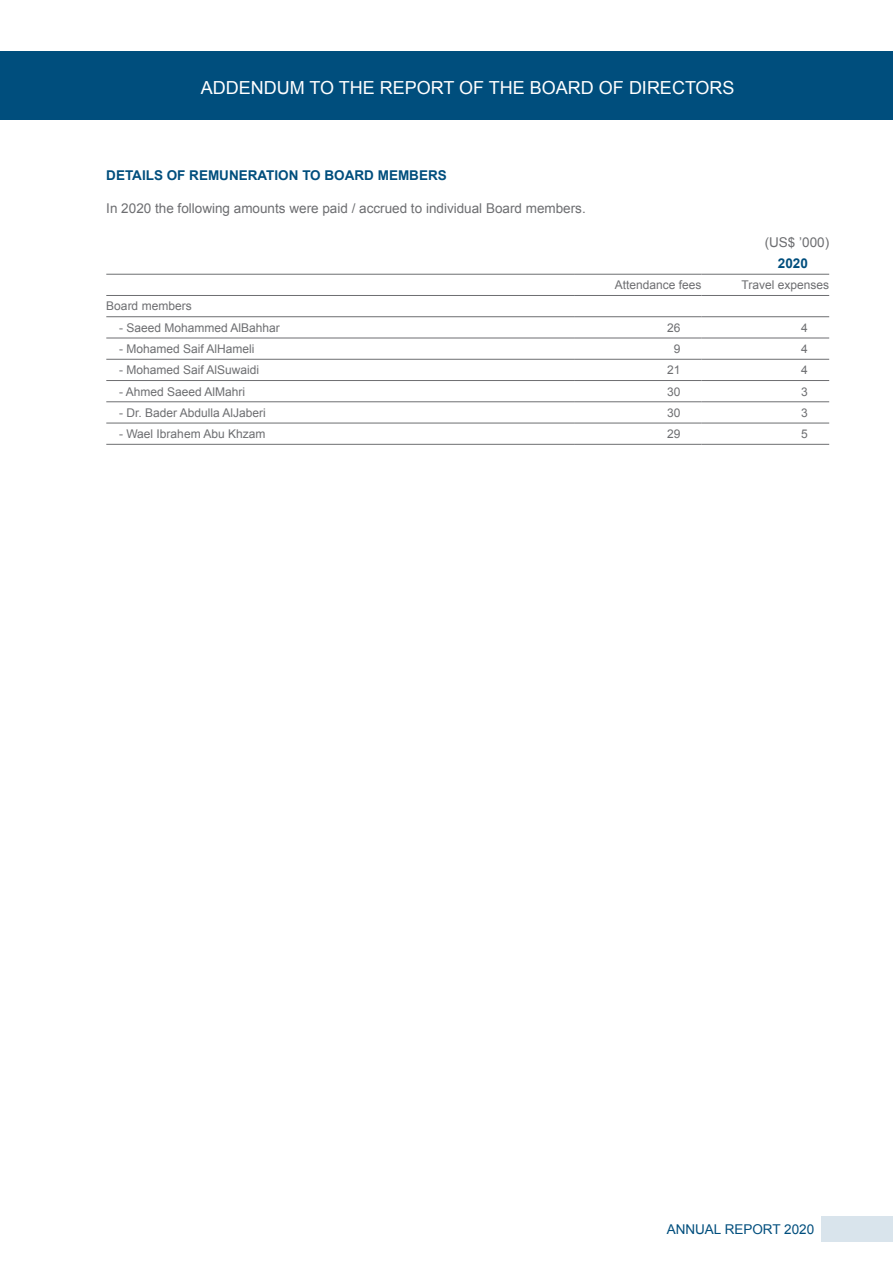
<style>
.page{position:relative;width:893px;height:1263px;background:#fff}
.page>*{position:absolute;margin:0;border:0;box-sizing:border-box;transform-origin:0 0}
.t1{font:18px "Arial";color:#fff}
.t2{font:13.5px "Arial";color:#6d6e71}
.t3{font:700 13.5px "Arial";color:#004e7d}
.t4{font:13.5px "Arial";color:#004e7d}
.t5{font:12px "Arial";color:#6d6e71}
</style>
<div class="page">
<div style="left:0;top:51px;width:893px;height:68px;background:#004e7d"></div>
<div style="left:821px;top:1216px;width:72px;height:26px;background:#d9e4ec"></div>
<hr style="left:574px;top:274px;width:128px;height:1px;background:#6d6e71">
<hr style="left:702px;top:274px;width:127px;height:1px;background:#6d6e71">
<hr style="left:106px;top:423px;width:468px;height:1px;background:#6d6e71">
<hr style="left:106px;top:444px;width:468px;height:1px;background:#6d6e71">
<hr style="left:574px;top:295px;width:128px;height:1px;background:#6d6e71">
<hr style="left:702px;top:295px;width:127px;height:1px;background:#6d6e71">
<hr style="left:106px;top:274px;width:468px;height:1px;background:#6d6e71">
<hr style="left:106px;top:295px;width:468px;height:1px;background:#6d6e71">
<hr style="left:106px;top:316px;width:468px;height:1px;background:#6d6e71">
<hr style="left:574px;top:316px;width:128px;height:1px;background:#6d6e71">
<hr style="left:702px;top:316px;width:127px;height:1px;background:#6d6e71">
<hr style="left:106px;top:338px;width:468px;height:1px;background:#6d6e71">
<hr style="left:574px;top:338px;width:128px;height:1px;background:#6d6e71">
<hr style="left:702px;top:338px;width:127px;height:1px;background:#6d6e71">
<hr style="left:106px;top:359px;width:468px;height:1px;background:#6d6e71">
<hr style="left:574px;top:359px;width:128px;height:1px;background:#6d6e71">
<hr style="left:702px;top:359px;width:127px;height:1px;background:#6d6e71">
<hr style="left:106px;top:380px;width:468px;height:1px;background:#6d6e71">
<hr style="left:574px;top:380px;width:128px;height:1px;background:#6d6e71">
<hr style="left:702px;top:380px;width:127px;height:1px;background:#6d6e71">
<hr style="left:106px;top:401px;width:468px;height:1px;background:#6d6e71">
<hr style="left:574px;top:401px;width:128px;height:1px;background:#6d6e71">
<hr style="left:702px;top:401px;width:127px;height:1px;background:#6d6e71">
<hr style="left:574px;top:423px;width:128px;height:1px;background:#6d6e71">
<hr style="left:702px;top:423px;width:127px;height:1px;background:#6d6e71">
<hr style="left:574px;top:444px;width:128px;height:1px;background:#6d6e71">
<hr style="left:702px;top:444px;width:127px;height:1px;background:#6d6e71">
<h1 class="t1" style="left:201px;top:76px;width:64px">Addendu</h1>
<h1 class="t1" style="left:290px;top:76px;width:280px">m to the Report of the Board</h1>
<h1 class="t1" style="left:599px;top:76px;width:123px">of Directors</h1>
<p class="t3" style="left:106px;top:166px;width:113px">DETAILS OF REMUN</p>
<p class="t3" style="left:239px;top:166px;width:208px">ERATION TO BOARD MEMB ERS</p>
<p class="t2" style="left:106px;top:200px;width:481px">In 2020 the following amounts were paid / accrued to individual Board members.</p>
<p class="t2" style="left:765px;top:233px;width:66px">(US$ ’000)</p>
<p class="t3" style="left:778px;top:254px;width:32px">2020</p>
<p class="t5" style="left:615px;top:277px;width:88px">Attendance fees</p>
<p class="t5" style="left:742px;top:277px;width:89px">Travel expenses</p>
<p class="t5" style="left:106px;top:298px;width:87px">Board members</p>
<p class="t5" style="left:119px;top:320px;width:162px">- Saeed Mohammed AlBahhar</p>
<p class="t5" style="left:667px;top:320px;width:15px">26</p>
<p class="t5" style="left:801px;top:320px;width:8px">4</p>
<p class="t5" style="left:119px;top:341px;width:137px">- Mohamed Saif AlHameli</p>
<p class="t5" style="left:674px;top:341px;width:8px">9</p>
<p class="t5" style="left:801px;top:341px;width:8px">4</p>
<p class="t5" style="left:119px;top:362px;width:142px">- Mohamed Saif AlSuwaidi</p>
<p class="t5" style="left:667px;top:362px;width:15px">21</p>
<p class="t5" style="left:801px;top:362px;width:8px">4</p>
<p class="t5" style="left:119px;top:383px;width:128px">- Ahmed Saeed AlMahri</p>
<p class="t5" style="left:667px;top:383px;width:15px">30</p>
<p class="t5" style="left:801px;top:383px;width:8px">3</p>
<p class="t5" style="left:119px;top:405px;width:148px">- Dr. Bader Abdulla AlJaberi</p>
<p class="t5" style="left:667px;top:405px;width:15px">30</p>
<p class="t5" style="left:801px;top:405px;width:8px">3</p>
<p class="t5" style="left:119px;top:426px;width:148px">- Wael Ibrahem Abu Khzam</p>
<p class="t5" style="left:667px;top:426px;width:15px">29</p>
<p class="t5" style="left:801px;top:426px;width:8px">5</p>
<p class="t4" style="left:667px;top:1221px;width:149px">Annual Report 2020</p>
</div>
